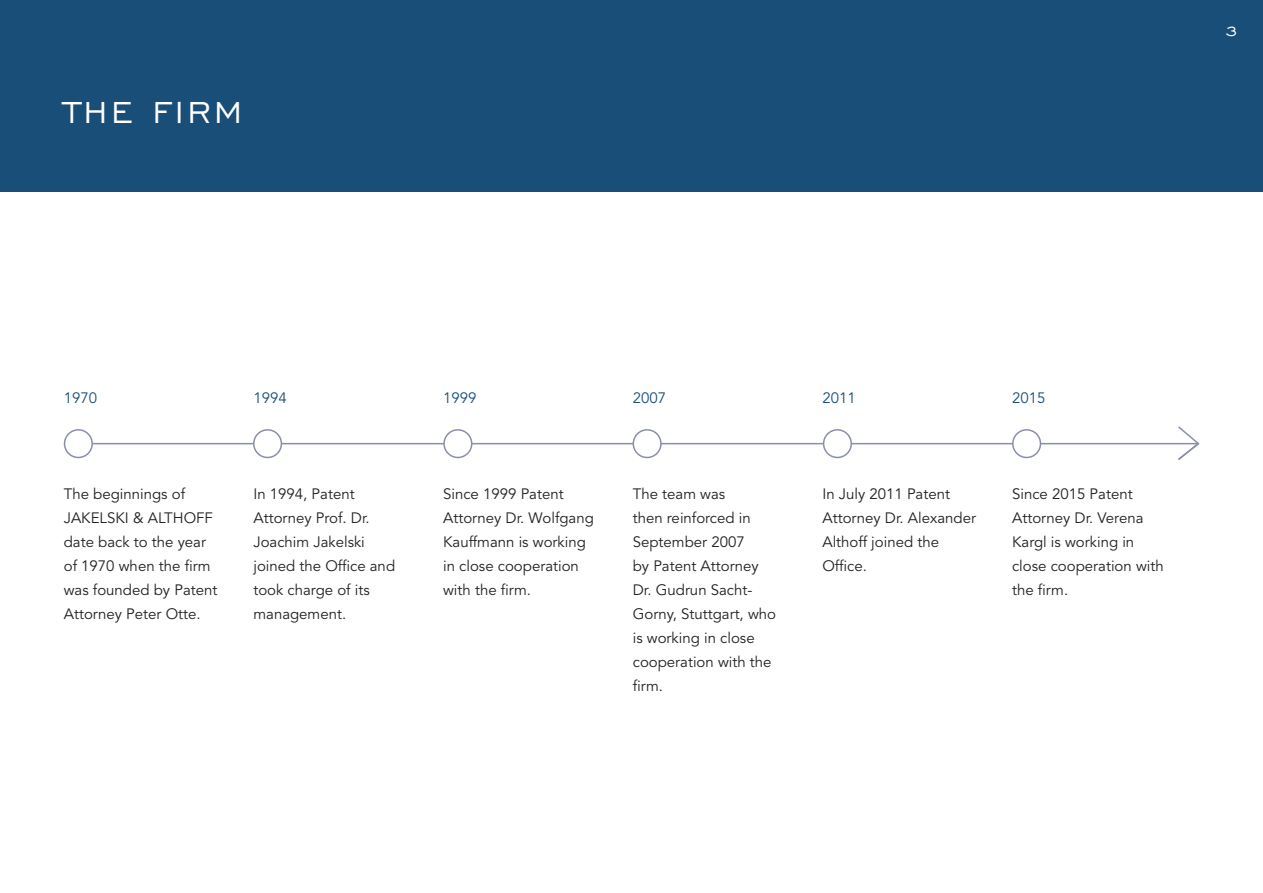
<style>
.page{position:relative;width:1263px;height:893px;background:#fff}
.page>*{position:absolute;margin:0;border:0;box-sizing:border-box;transform-origin:0 0}
._02_Headline{font:39px "Engravers Gothic BT";letter-spacing:.09em;color:#fff}
.t1{font:18px "Engravers Gothic BT";color:#fff}
._01_Copy{font:15px/24px "Avenir LT Std";color:#231f20}
._01_Copy-2{font:15px "Avenir LT Std";color:#184e78}
</style>
<div class="page">
<div style="left:0;top:0;width:1263px;height:191px;background:#184e78"></div>
<hr style="left:88px;top:443px;width:1109px;height:1px;background:#898fab">
<div style="left:65px;top:430px;width:27px;height:27px;background:#fff;border-radius:50%"></div>
<div style="left:64px;top:429px;width:29px;height:29px;border:2px solid #898fab;border-radius:50%"></div>
<div style="left:254px;top:430px;width:27px;height:27px;background:#fff;border-radius:50%"></div>
<div style="left:253px;top:429px;width:29px;height:29px;border:2px solid #898fab;border-radius:50%"></div>
<div style="left:444px;top:430px;width:28px;height:27px;background:#fff;border-radius:50%"></div>
<div style="left:443px;top:429px;width:29px;height:29px;border:2px solid #898fab;border-radius:50%"></div>
<div style="left:633px;top:430px;width:28px;height:27px;background:#fff;border-radius:50%"></div>
<div style="left:632px;top:429px;width:30px;height:29px;border:2px solid #898fab;border-radius:50%"></div>
<div style="left:824px;top:430px;width:27px;height:27px;background:#fff;border-radius:50%"></div>
<div style="left:823px;top:429px;width:29px;height:29px;border:2px solid #898fab;border-radius:50%"></div>
<div style="left:1013px;top:430px;width:27px;height:27px;background:#fff;border-radius:50%"></div>
<div style="left:1012px;top:429px;width:29px;height:29px;border:2px solid #898fab;border-radius:50%"></div>
<svg style="left:1176px;top:426px;width:24px;height:34px"></svg>
<p class="_02_Headline" style="left:64px;top:90px;width:180px">THE FIRM</p>
<p class="t1" style="left:1225px;top:21px;width:14px">3</p>
<p class="_01_Copy-2" style="left:64px;top:389px;width:35px">1970</p>
<p class="_01_Copy" style="left:64px;top:482px;width:155px">The beginnings of<br>JAKELSKI &amp; ALTHOFF date back to the year of 1970 when the firm was founded by Patent<br>Attorney Peter Otte.</p>
<p class="_01_Copy-2" style="left:253px;top:389px;width:35px">1994</p>
<p class="_01_Copy" style="left:253px;top:482px;width:143px">In 1994, Patent<br>Attorney Prof. Dr.<br>Joachim Jakelski joined the Office and took charge of its management.</p>
<p class="_01_Copy-2" style="left:443px;top:389px;width:35px">1999</p>
<p class="_01_Copy" style="left:443px;top:482px;width:152px">Since 1999 Patent<br>Attorney Dr. Wolfgang<br>Kauffmann is working in close cooperation with the firm.</p>
<p class="_01_Copy-2" style="left:633px;top:389px;width:35px">2007</p>
<p class="_01_Copy" style="left:633px;top:482px;width:145px">The team was<br>then reinforced in<br>September 2007<br>by Patent Attorney<br>Dr. Gudrun Sacht-<br>Gorny, Stuttgart, who is working in close cooperation with the firm.</p>
<p class="_01_Copy-2" style="left:822px;top:389px;width:35px">2011</p>
<p class="_01_Copy" style="left:822px;top:482px;width:155px">In July 2011 Patent<br>Attorney Dr. Alexander<br>Althoff joined the<br>Office.</p>
<p class="_01_Copy-2" style="left:1012px;top:389px;width:35px">2015</p>
<p class="_01_Copy" style="left:1012px;top:482px;width:153px">Since 2015 Patent<br>Attorney Dr. Verena<br>Kargl is working in close cooperation with the firm.</p>
</div>
